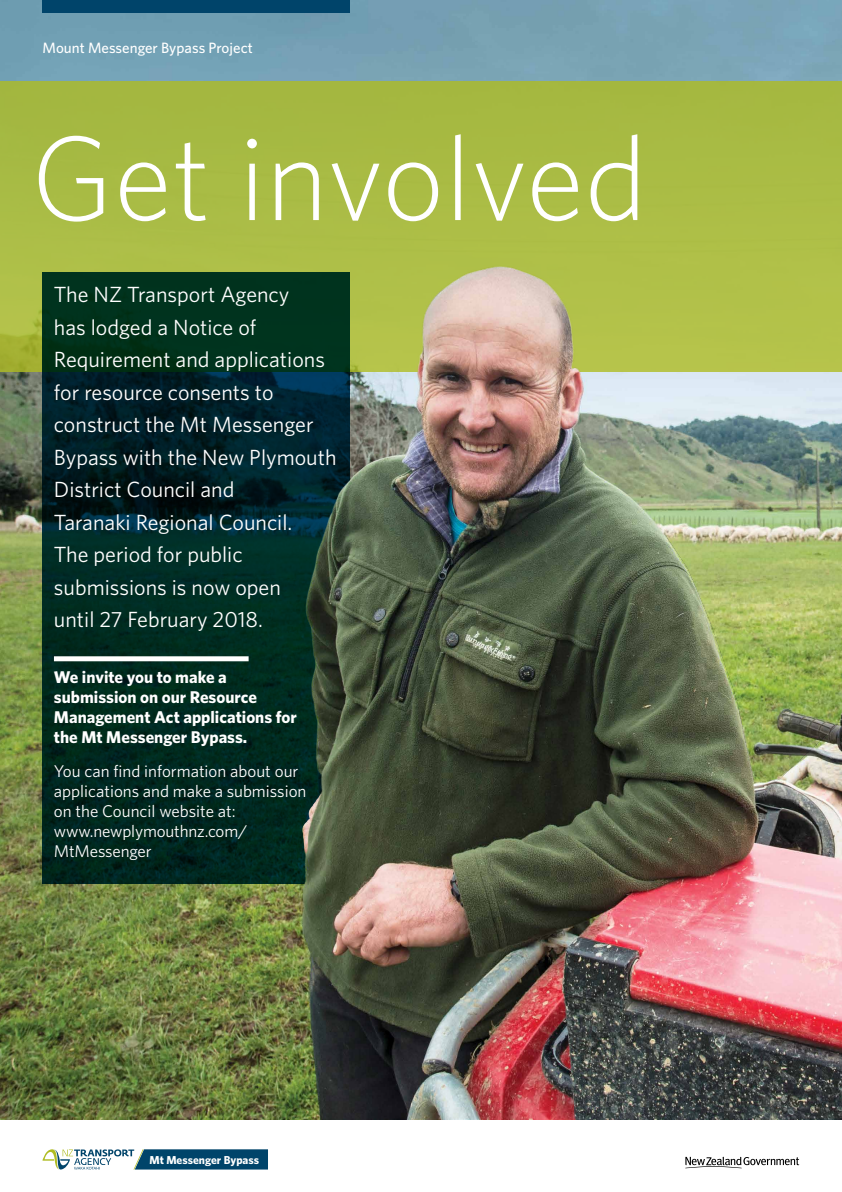
<style>
.page{position:relative;width:842px;height:1192px;background:#fff}
.page>*{position:absolute;margin:0;border:0;box-sizing:border-box;transform-origin:0 0}
.t1{font:300 120px "Whitney";color:#fff}
.t2{font:22px/32.5px "Whitney";color:#fff}
.t3{font:17px/20px "Whitney";color:#fff}
.t4{font:700 17px/20px "Whitney";color:#fff}
.t5{font:500 15px "Whitney";color:#fff}
.t6{font:700 11.55px "Whitney";color:#fff}
</style>
<div class="page">
<svg style="left:42px;top:1149px;width:226px;height:21px"></svg>
<svg style="left:685px;top:1157px;width:114px;height:11px"></svg>
<img style="left:0;top:0;width:842px;height:1120px">
<div style="left:0;top:81px;width:842px;height:290px;background:#a9bb44"></div>
<div style="left:43px;top:0;width:307px;height:12px;background:#00446a"></div>
<svg style="left:43px;top:272px;width:232px;height:612px;background:#002720"></svg>
<div style="left:54px;top:656px;width:195px;height:5px;background:#fff"></div>
<img style="left:275px;top:266px;width:567px;height:854px">
<p class="t5" style="left:43px;top:38px;width:212px">Mount Messenger Bypass Project</p>
<h1 class="t1" style="left:31px;top:98px;width:618px">Get involved</h1>
<p class="t2" style="left:54px;top:278px;width:284px">The NZ Transport Agency<br>has lodged a Notice of<br>Requirement and applications for resource consents to construct the Mt Messenger<br>Bypass with the New Plymouth<br>District Council and<br>Taranaki Regional Council.<br>The period for public submissions is now open<br>until 27 February 2018.</p>
<p class="t4" style="left:54px;top:666px;width:244px">We invite you to make a submission on our Resource<br>Management Act applications for the Mt Messenger Bypass.</p>
<p class="t3" style="left:54px;top:760px;width:254px">You can find information about our applications and make a submission on the Council website at: www.newplymouthnz.com/<br>MtMessenger</p>
<p class="t6" style="left:149px;top:1152px;width:111px">Mt Messenger Bypass</p>
</div>
